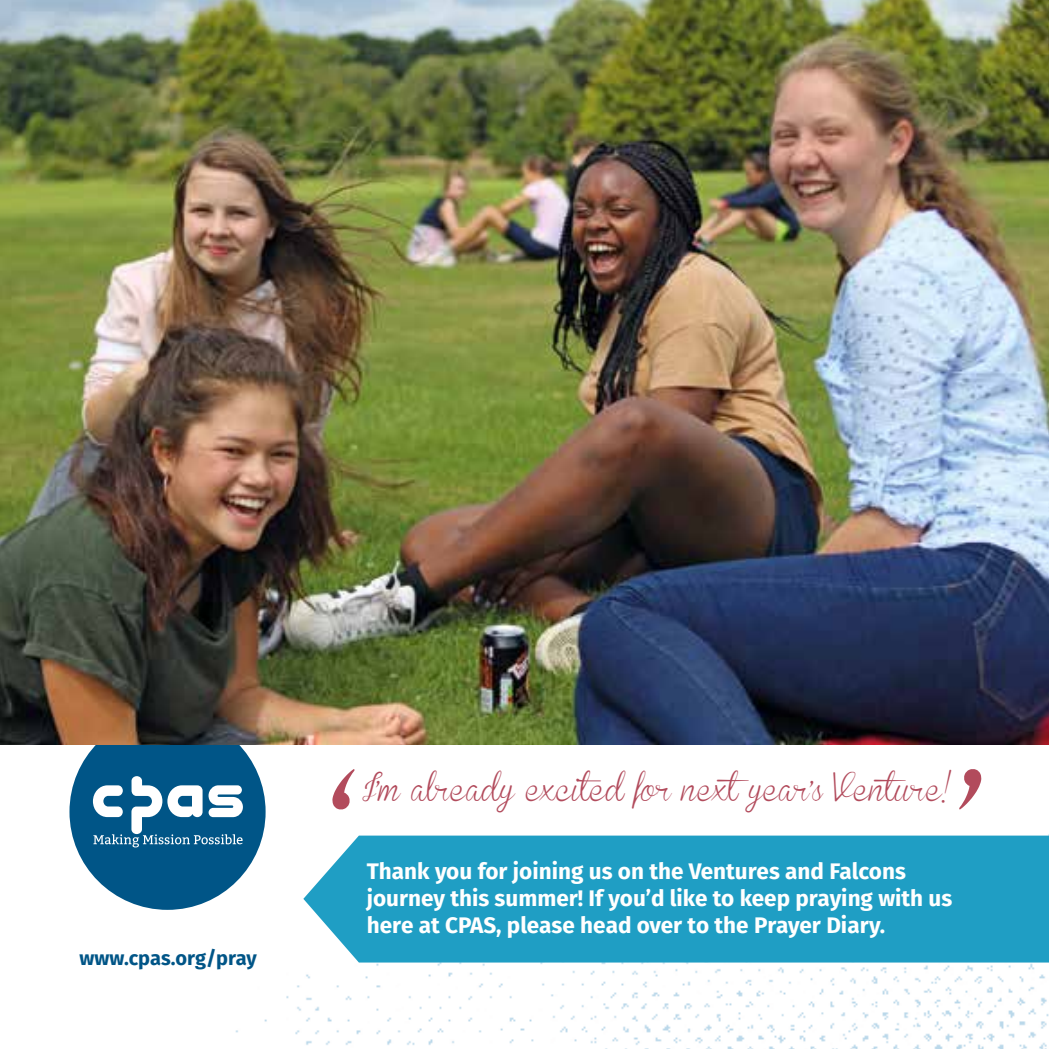
<style>
.page{position:relative;width:1049px;height:1049px;background:#fff}
.page>*{position:absolute;margin:0;border:0;box-sizing:border-box;transform-origin:0 0}
.t1{font:29px "Brannboll Smal";color:#b24b5c}
.t2{font:700 22.5px/27px "Fira Sans";color:#fff}
.t3{font:700 20px "Fira Sans";color:#005587}
</style>
<div class="page">
<img style="left:230px;top:744px;width:819px;height:305px">
<div style="left:69px;top:714px;width:197px;height:196px;background:#005587;border-radius:50%"></div>
<svg style="left:93px;top:776px;width:150px;height:71px"></svg>
<svg style="left:332px;top:769px;width:23px;height:41px"></svg>
<svg style="left:959px;top:769px;width:22px;height:40px"></svg>
<div style="left:303px;top:835px;width:746px;height:127px;background:#1f9ec4"></div>
<img style="left:0;top:0;width:1049px;height:744px">
<p class="t3" style="left:80px;top:944px;width:179px">www.cpas.org/pray</p>
<p class="t1" style="left:362px;top:773px;width:590px">I’m already excited for nextyear’s Venture!</p>
<p class="t2" style="left:367px;top:858px;width:587px">Thank you for joining us on the Ventures and Falcons journey this summer! If you’d like to keep praying with us here at CPAS, please head over to the Prayer Diary.</p>
</div>
